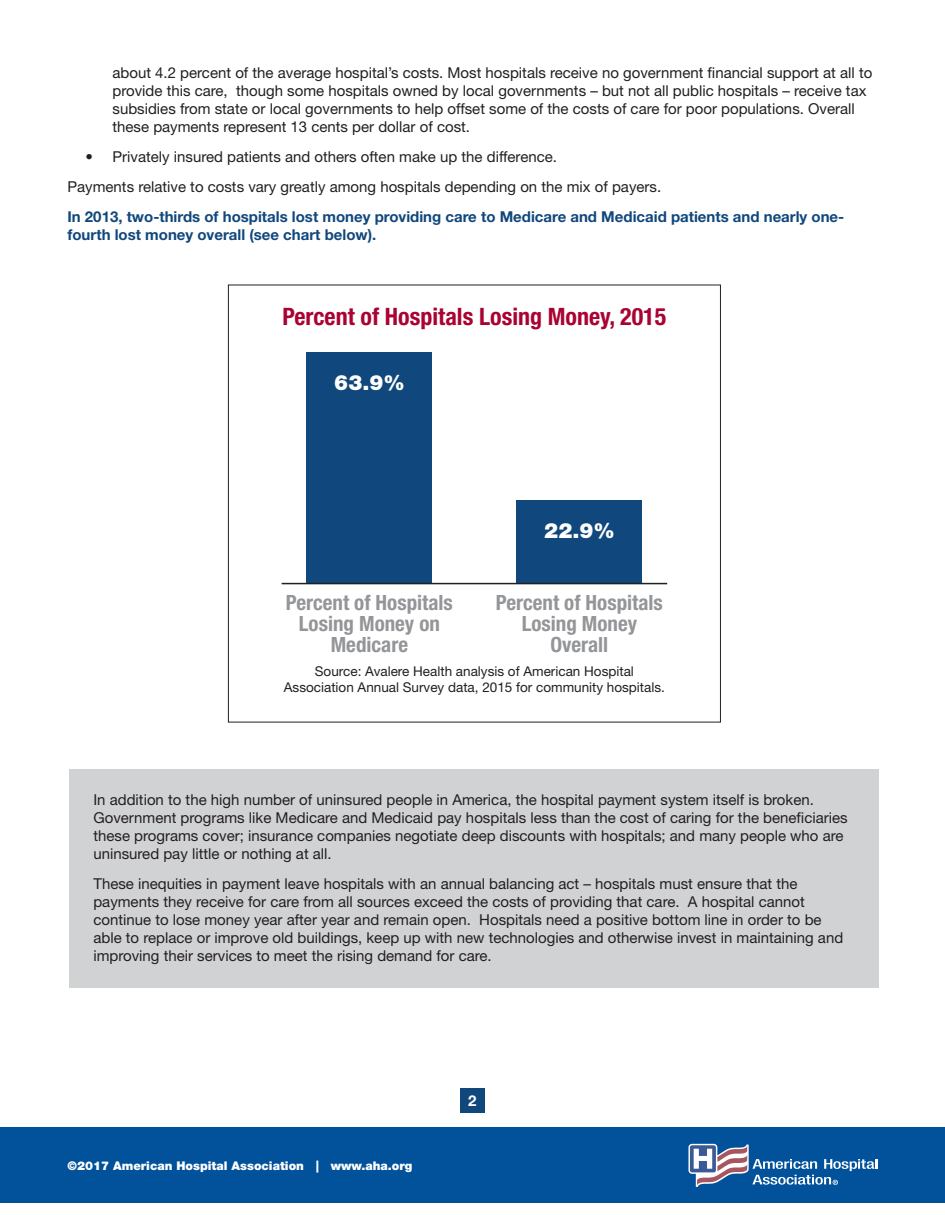
<style>
.page{position:relative;width:945px;height:1215px;background:#fff}
.page>*{position:absolute;margin:0;border:0;box-sizing:border-box;transform-origin:0 0}
.t1{font:700 condensed 24px "Helvetica Neue LT Std";color:#a90332}
.t2{font:700 condensed 21px/21px "Helvetica Neue LT Std";color:#939598;text-align:center}
.t3{font:900 21px "Helvetica Neue LT Std";color:#fff}
.t4{font:15px/18px "Helvetica Neue LT Std";color:#231f20}
.t5{font:700 15px/18px "Helvetica Neue LT Std";color:#10477c}
.t6{font:700 15px "Helvetica Neue LT Std";color:#fff}
.t7{font:13.5px/16.2px "Helvetica Neue LT Std";color:#231f20;text-align:center}
.t8{font:900 12px "Helvetica Neue LT Std";color:#fff}
</style>
<div class="page">
<div style="left:0;top:1128px;width:945px;height:75px;background:#01529b"></div>
<svg style="left:688px;top:1144px;width:190px;height:43px"></svg>
<div style="left:460px;top:1088px;width:25px;height:25px;background:#10477c"></div>
<div style="left:307px;top:353px;width:125px;height:230px;background:#10477c"></div>
<div style="left:516px;top:500px;width:125px;height:83px;background:#10477c"></div>
<div style="left:69px;top:769px;width:810px;height:218px;background:#d1d2d4"></div>
<hr style="left:282px;top:583px;width:385px;height:1px;background:#231f20">
<p class="t4" style="left:112px;top:64px;width:761px">about 4.2 percent of the average hospital’s costs. Most hospitals receive no government financial support at all to provide this care, though some hospitals owned by local governments – but not all public hospitals – receive tax subsidies from state or local governments to help offset some of the costs of care for poor populations. Overall these payments represent 13 cents per dollar of cost.</p>
<p class="t4" style="left:68px;top:142px;width:595px;line-height:30px;text-indent:18px">• Privately insured patients and others often make up the difference.<br>Payments relative to costs vary greatly among hospitals depending on the mix of payers.</p>
<p class="t5" style="left:68px;top:208px;width:778px">In 2013, two-thirds of hospitals lost money providing care to Medicare and Medicaid patients and nearly one&shy;fourth lost money overall (see chart below).</p>
<h1 class="t1" style="left:283px;top:302px;width:385px">Percent of Hospitals Losing Money, 2015</h1>
<h2 class="t3" style="left:334px;top:370px;width:72px">63.9%</h2>
<h2 class="t3" style="left:544px;top:518px;width:72px">22.9%</h2>
<h2 class="t2" style="left:496px;top:592px;width:168px">Percent of Hospitals<br>Losing Money<br>Overall</h2>
<p class="t7" style="left:284px;top:663px;width:383px">Source: Avalere Health analysis of American Hospital<br>Association Annual Survey data, 2015 for community hospitals.</p>
<h2 class="t2" style="left:286px;top:592px;width:168px">Percent of Hospitals<br>Losing Money on<br>Medicare</h2>
<p class="t4" style="left:93px;top:791px;width:756px">In addition to the high number of uninsured people in America, the hospital payment system itself is broken.<br>Government programs like Medicare and Medicaid pay hospitals less than the cost of caring for the beneficiaries these programs cover; insurance companies negotiate deep discounts with hospitals; and many people who are uninsured pay little or nothing at all.</p>
<p class="t4" style="left:93px;top:875px;width:751px">These inequities in payment leave hospitals with an annual balancing act – hospitals must ensure that the payments they receive for care from all sources exceed the costs of providing that care. A hospital cannot continue to lose money year after year and remain open. Hospitals need a positive bottom line in order to be able to replace or improve old buildings, keep up with new technologies and otherwise invest in maintaining and improving their services to meet the rising demand for care.</p>
<p class="t8" style="left:68px;top:1158px;width:346px">©2017 American Hospital Association | www.aha.org</p>
<p class="t6" style="left:468px;top:1091px;width:10px">2</p>
</div>
